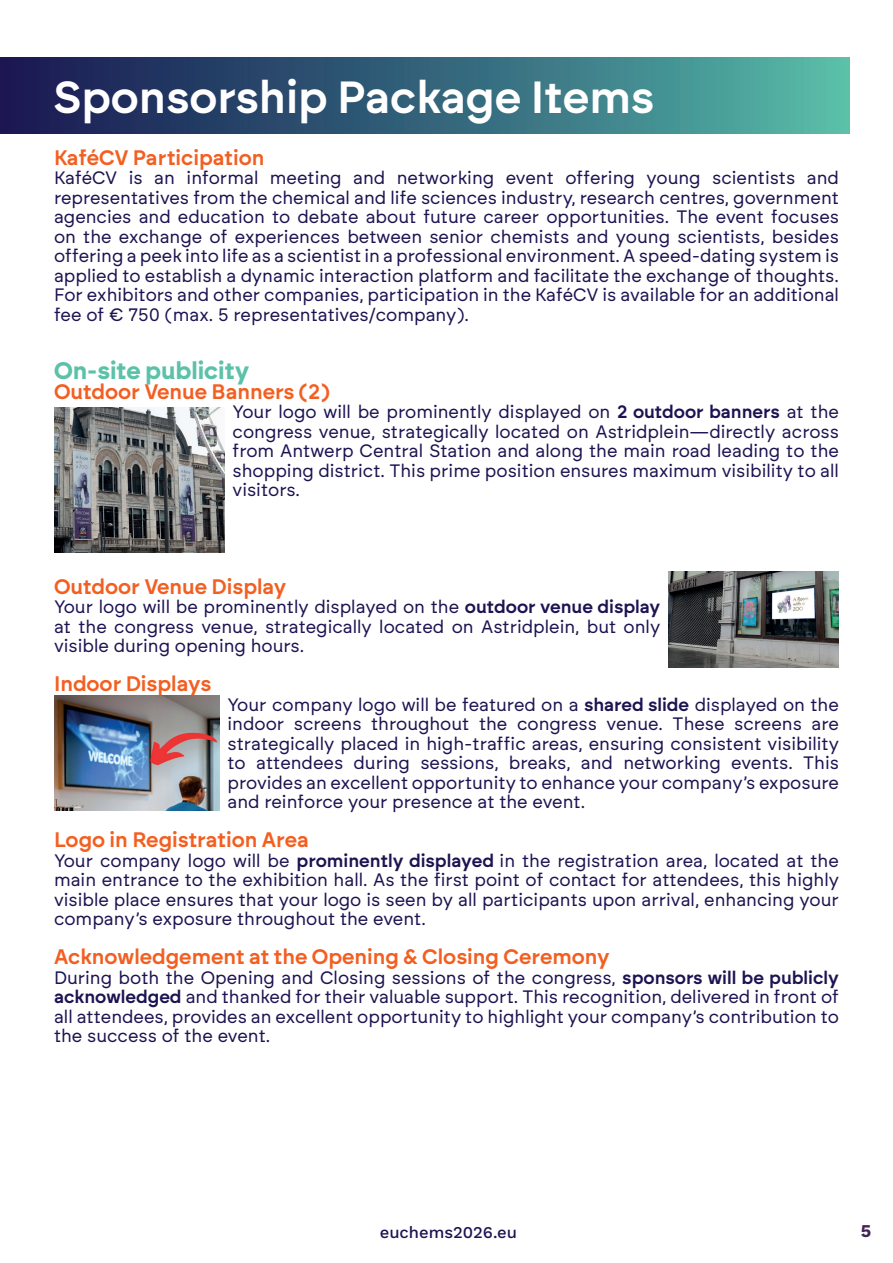
<style>
.page{position:relative;width:893px;height:1263px;background:#fff}
.page>*{position:absolute;margin:0;border:0;box-sizing:border-box;transform-origin:0 0}
.t1{font:600 45px "Brockmann";color:#fff}
.t2{font:700 24px "Brockmann";color:#5bc2a9}
.t3{font:600 21px "Brockmann";color:#f25f21}
.t4{font:18px/19.5px "Brockmann";color:#1c1451;text-align:justify}
.t5{font:700 18px "Work Sans";color:#432557}
.t6{font:500 16.5px "Work Sans";color:#1c1451}
.s1{font-weight:600}
</style>
<div class="page">
<div style="left:0;top:57px;width:850px;height:77px;background:linear-gradient(to right,#161450,#54b8a7)"></div>
<img style="left:54px;top:695px;width:165px;height:116px">
<img style="left:54px;top:407px;width:170px;height:146px">
<img style="left:669px;top:572px;width:170px;height:96px">
<h1 class="t1" style="left:53px;top:69px;width:603px">Sponsorship Package Items</h1>
<p class="t3" style="left:54px;top:144px;width:212px">KaféCV Participation</p>
<p class="t4" style="left:54px;top:168px;width:786px">KaféCV is an informal meeting and networking event offering young scientists and representatives from the chemical and life sciences industry, research centres, government agencies and education to debate about future career opportunities. The event focuses on the exchange of experiences between senior chemists and young scientists, besides offering a peek into life as a scientist in a professional environment. A speed-dating system is applied to establish a dynamic interaction platform and facilitate the exchange of thoughts.<br>For exhibitors and other companies, participation in the KaféCV is available for an additional fee of € 750 (max. 5 representatives/company).</p>
<h2 class="t2" style="left:54px;top:356px;width:197px">On-site publicity</h2>
<p class="t3" style="left:54px;top:378px;width:277px">Outdoor Venue Banners (2)</p>
<p class="t4" style="left:233px;top:402px;width:608px">Your logo will be prominently displayed on <span class="s1">2 outdoor banners</span> at the congress venue, strategically located on Astridplein—directly across from Antwerp Central Station and along the main road leading to the shopping district. This prime position ensures maximum visibility to all visitors.</p>
<p class="t3" style="left:54px;top:573px;width:234px">Outdoor Venue Display</p>
<p class="t4" style="left:54px;top:597px;width:608px">Your logo will be prominently displayed on the <span class="s1">outdoor venue display </span>at the congress venue, strategically located on Astridplein, but only visible during opening hours.</p>
<p class="t3" style="left:54px;top:671px;width:159px">Indoor Displays</p>
<p class="t4" style="left:227px;top:694px;width:613px">Your company logo will be featured on a <span class="s1">shared slide</span> displayed on the indoor screens throughout the congress venue. These screens are strategically placed in high-traffic areas, ensuring consistent visibility to attendees during sessions, breaks, and networking events. This provides an excellent opportunity to enhance your company’s exposure and reinforce your presence at the event.</p>
<p class="t3" style="left:54px;top:827px;width:256px">Logo in Registration Area</p>
<p class="t4" style="left:54px;top:850px;width:786px">Your company logo will be <span class="s1">prominently displayed</span> in the registration area, located at the main entrance to the exhibition hall. As the first point of contact for attendees, this highly visible place ensures that your logo is seen by all participants upon arrival, enhancing your company’s exposure throughout the event.</p>
<p class="t3" style="left:54px;top:944px;width:557px">Acknowledgement at the Opening &amp; Closing Ceremony</p>
<p class="t4" style="left:54px;top:967px;width:786px">During both the Opening and Closing sessions of the congress, <span class="s1">sponsors will be publicly acknowledged</span> and thanked for their valuable support. This recognition, delivered in front of all attendees, provides an excellent opportunity to highlight your company’s contribution to the success of the event.</p>
<p class="t6" style="left:380px;top:1223px;width:139px">euchems2026.eu</p>
<p class="t5" style="left:861px;top:1221px;width:12px">5</p>
</div>
